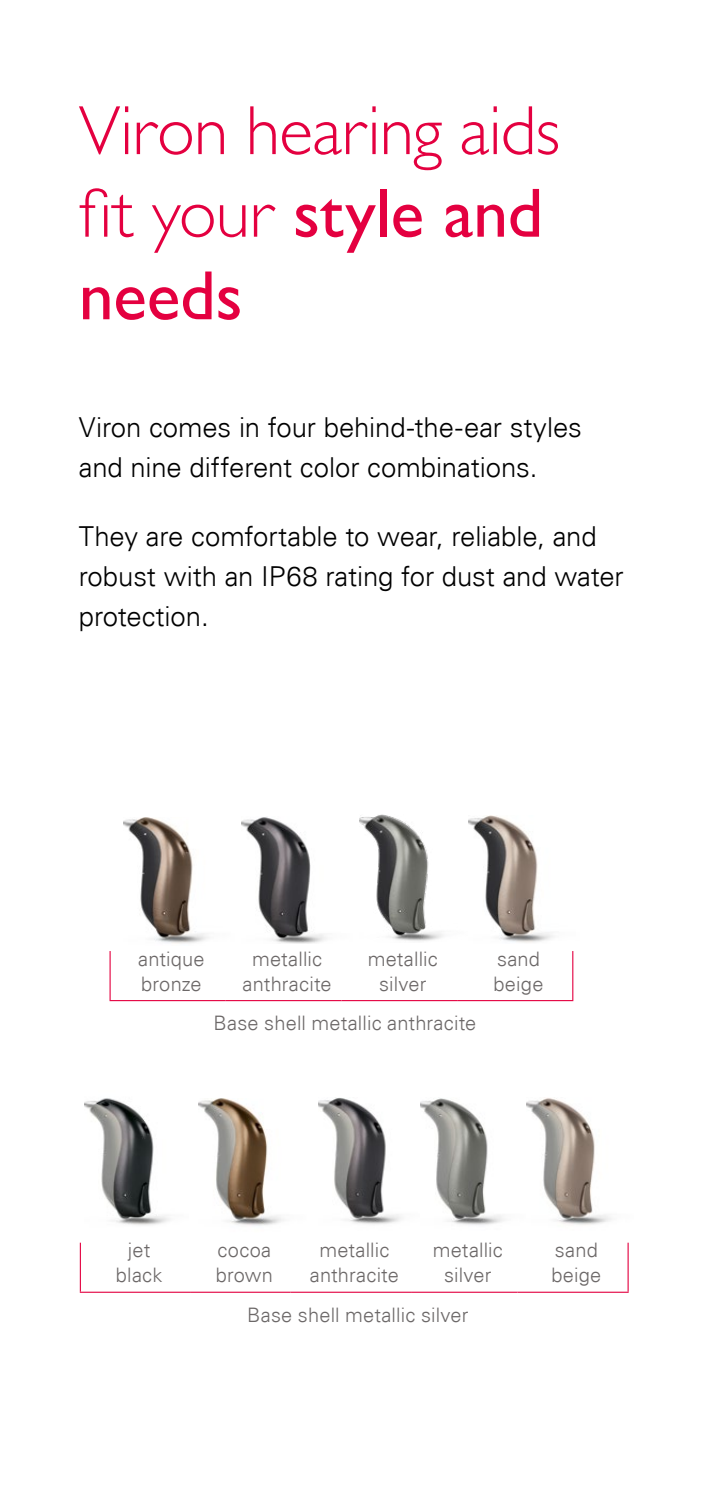
<style>
.page{position:relative;width:709px;height:1489px;background:#fff}
.page>*{position:absolute;margin:0;border:0;box-sizing:border-box;transform-origin:0 0}
.t1{font:300 70px/82.5px "Gill Sans MT Pro";letter-spacing:-.005em;color:#e40040}
.t2{font:300 27.5px/40px "Univers Com 45";letter-spacing:-.005em;color:#000}
.t3{font:300 20px/25px "Univers Com 45";letter-spacing:.01em;color:#6c6868;text-align:center}
.s1{font-weight:500}
</style>
<div class="page">
<hr style="left:80px;top:1242px;width:1px;height:49px;background:#e40040">
<hr style="left:627px;top:1242px;width:1px;height:49px;background:#e40040">
<hr style="left:80px;top:1291px;width:111px;height:1px;background:#e40040">
<hr style="left:191px;top:1291px;width:100px;height:1px;background:#e40040">
<hr style="left:291px;top:1291px;width:120px;height:1px;background:#e40040">
<hr style="left:411px;top:1291px;width:106px;height:1px;background:#e40040">
<hr style="left:517px;top:1291px;width:111px;height:1px;background:#e40040">
<img style="left:84px;top:1098px;width:86px;height:127px">
<img style="left:198px;top:1098px;width:86px;height:128px">
<img style="left:318px;top:1097px;width:186px;height:128px">
<img style="left:526px;top:1098px;width:85px;height:127px">
<hr style="left:109px;top:951px;width:2px;height:49px;background:#e40040">
<hr style="left:572px;top:951px;width:1px;height:49px;background:#e40040">
<hr style="left:109px;top:1000px;width:117px;height:1px;background:#e40040">
<hr style="left:226px;top:1000px;width:115px;height:1px;background:#e40040">
<hr style="left:341px;top:1000px;width:116px;height:1px;background:#e40040">
<hr style="left:457px;top:1000px;width:116px;height:1px;background:#e40040">
<img style="left:123px;top:817px;width:86px;height:127px">
<img style="left:241px;top:817px;width:86px;height:126px">
<img style="left:359px;top:814px;width:194px;height:129px">
<h1 class="t1" style="left:79px;top:88px;width:483px">Viron hearing aids fit your <span class="s1">style and needs</span></h1>
<h2 class="t2" style="left:79px;top:407px;width:504px">Viron comes in four behind-the-ear styles and nine different color combinations.</h2>
<h2 class="t2" style="left:79px;top:516px;width:546px">They are comfortable to wear, reliable, and robust with an IP68 rating for dust and water protection.</h2>
<p class="t3" style="left:138px;top:945px;width:68px;text-align:left">antique bronze</p>
<p class="t3" style="left:242px;top:945px;width:91px">metallic anthracite</p>
<p class="t3" style="left:368px;top:945px;width:72px">metallic silver</p>
<p class="t3" style="left:493px;top:945px;width:51px;text-align:left">sand beige</p>
<p class="t3" style="left:213px;top:1010px;width:264px">Base shell metallic anthracite</p>
<p class="t3" style="left:116px;top:1237px;width:48px">jet black</p>
<p class="t3" style="left:216px;top:1237px;width:59px;text-align:left">cocoa brown</p>
<p class="t3" style="left:310px;top:1237px;width:91px">metallic anthracite</p>
<p class="t3" style="left:433px;top:1237px;width:72px">metallic silver</p>
<p class="t3" style="left:551px;top:1237px;width:51px;text-align:left">sand beige</p>
<p class="t3" style="left:247px;top:1301px;width:223px">Base shell metallic silver</p>
</div>
